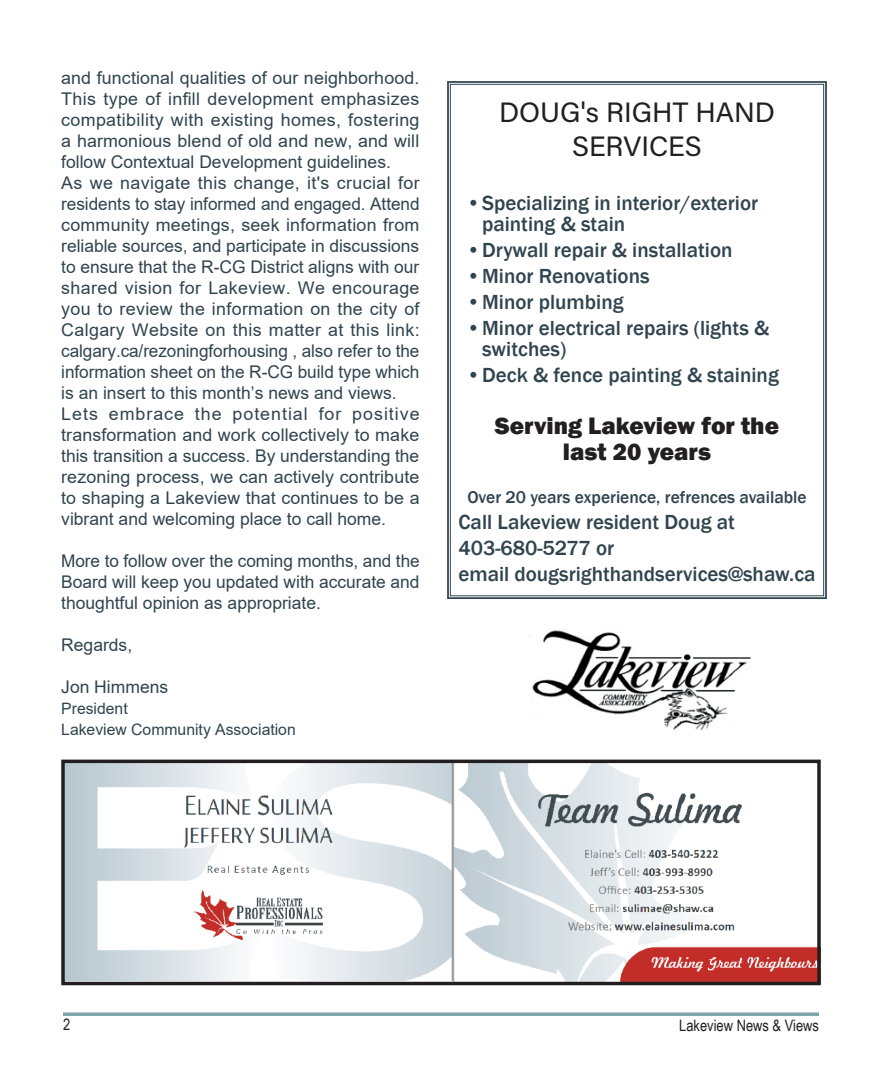
<style>
.page{position:relative;width:882px;height:1071px;background:#fff}
.page>*{position:absolute;margin:0;border:0;box-sizing:border-box;transform-origin:0 0}
.Headline_Text{font:28px/33.6px "Acumin Variable Concept";color:#231f20;text-align:center}
.Subhead_Title{font:800 24.5px "Franklin Gothic";color:#231f20}
.Subhead_Title-2{font:500 21px/21px "Franklin Gothic";color:#30444f}
.Body{font:17.5px/21px "Arial";color:#30444f;text-align:justify}
.Subhead_Title-3{font:500 17.5px "Franklin Gothic";color:#30444f}
.Body-2{font:15.75px "Arial";color:#30444f}
.t1{font:15.75px "Arial Narrow";color:#231f20}
</style>
<div class="page">
<svg style="left:63px;top:1012px;width:756px;height:4px;background:#8eaeb4"></svg>
<svg style="left:447px;top:81px;width:380px;height:518px"></svg>
<img style="left:66px;top:765px;width:387px;height:215px">
<img style="left:453px;top:765px;width:363px;height:215px">
<div style="left:61px;top:760px;width:760px;height:225px;border:4px solid #231f20"></div>
<img style="left:528px;top:630px;width:224px;height:101px">
<p class="Body" style="left:61px;top:67px;width:360px">and functional qualities of our neighborhood.<br>This type of infill development emphasizes compatibility with existing homes, fostering a harmonious blend of old and new, and will follow Contextual Development guidelines.</p>
<p class="Body" style="left:61px;top:172px;width:360px">As we navigate this change, it's crucial for residents to stay informed and engaged. Attend community meetings, seek information from reliable sources, and participate in discussions to ensure that the R-CG District aligns with our shared vision for Lakeview. We encourage you to review the information on the city of Calgary Website on this matter at this link: calgary.ca/rezoningforhousing , also refer to the information sheet on the R-CG build type which is an insert to this month’s news and views.</p>
<p class="Body" style="left:61px;top:403px;width:360px">Lets embrace the potential for positive transformation and work collectively to make this transition a success. By understanding the rezoning process, we can actively contribute to shaping a Lakeview that continues to be a vibrant and welcoming place to call home.</p>
<p class="Body" style="left:61px;top:550px;width:360px">More to follow over the coming months, and the Board will keep you updated with accurate and thoughtful opinion as appropriate.</p>
<p class="Body" style="left:61px;top:634px;width:72px">Regards,</p>
<p class="Body" style="left:61px;top:676px;width:108px">Jon Himmens</p>
<p class="Body-2" style="left:61px;top:698px;width:68px">President</p>
<p class="Body-2" style="left:61px;top:719px;width:236px">Lakeview Community Association</p>
<p class="Headline_Text" style="left:499px;top:94px;width:277px">DOUG's RIGHT HAND<br>SERVICES</p>
<p class="Subhead_Title-2" style="left:482px;top:193px;width:277px;text-indent:-16px">•Specializing in interior/exterior painting &amp; stain</p>
<p class="Subhead_Title-2" style="left:466px;top:240px;width:268px">•Drywall repair &amp; installation</p>
<p class="Subhead_Title-2" style="left:466px;top:266px;width:185px">•Minor Renovations</p>
<p class="Subhead_Title-2" style="left:466px;top:292px;width:159px">•Minor plumbing</p>
<p class="Subhead_Title-2" style="left:482px;top:318px;width:289px;text-indent:-16px">•Minor electrical repairs (lights &amp; switches)</p>
<p class="Subhead_Title-2" style="left:466px;top:365px;width:314px">•Deck &amp; fence painting &amp; staining</p>
<p class="Subhead_Title" style="left:495px;top:410px;width:286px">Serving Lakeview for the</p>
<p class="Subhead_Title" style="left:563px;top:436px;width:150px">last 20 years</p>
<p class="Subhead_Title-3" style="left:467px;top:487px;width:341px">Over 20 years experience, refrences available</p>
<p class="Subhead_Title-2" style="left:458px;top:512px;width:278px">Call Lakeview resident Doug at</p>
<p class="Subhead_Title-2" style="left:458px;top:538px;width:157px">403-680-5277 or</p>
<p class="Subhead_Title-2" style="left:458px;top:564px;width:359px">email dougsrighthandservices@shaw.ca</p>
<p class="t1" style="left:63px;top:1013px;width:9px">2</p>
<p class="t1" style="left:679px;top:1014px;width:141px">Lakeview News &amp; Views</p>
</div>
